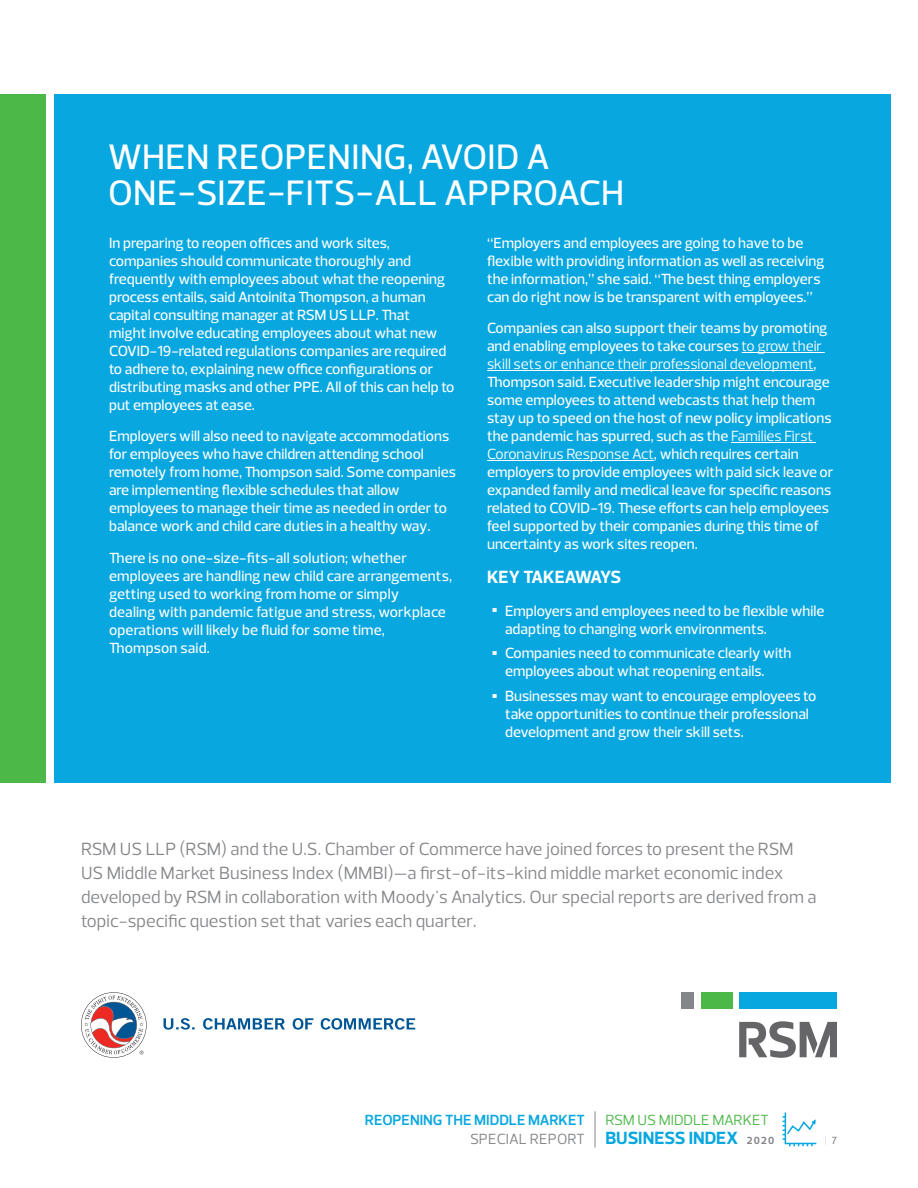
<style>
.page{position:relative;width:918px;height:1188px;background:#fff}
.page>*{position:absolute;margin:0;border:0;box-sizing:border-box;transform-origin:0 0}
.t1{font:500 36px/36px "Prelo";letter-spacing:.015em;color:#fff}
.t2{font:18px/24px "Prelo";letter-spacing:.005em;color:#848689}
.t3{font:700 18px "Prelo";color:#08a7e0}
.t4{font:700 18px "Prelo";letter-spacing:-.03em;color:#fff}
.t5{font:500 15px/18px "Prelo";color:#fff}
.t6{font:600 15px "Prelo";color:#08a7e0}
.t7{font:15px "Prelo";color:#4cb848}
.t8{font:15px "Prelo";color:#848689}
.t9{font:10.5px "Prelo";color:#cccdcf}
.s1{font-weight:400}
.s2{font-weight:900;font-size:24px}
.s3{font-size:10.5px;color:#848689}
.s4{color:#656568}
</style>
<div class="page">
<hr style="left:595px;top:1111px;width:1px;height:36px;background:#848689">
<svg style="left:783px;top:1113px;width:33px;height:33px"></svg>
<div style="left:54px;top:94px;width:837px;height:689px;background:#08a7e0"></div>
<div style="left:0;top:94px;width:45px;height:689px;background:#4cb848"></div>
<hr style="left:742px;top:352px;width:83px;height:1px;background:#fff">
<hr style="left:487px;top:370px;width:327px;height:1px;background:#fff">
<hr style="left:731px;top:442px;width:85px;height:1px;background:#fff">
<hr style="left:487px;top:460px;width:167px;height:1px;background:#fff">
<div style="left:739px;top:993px;width:98px;height:16px;background:#08a7e0"></div>
<div style="left:682px;top:993px;width:12px;height:16px;background:#848689"></div>
<div style="left:701px;top:993px;width:31px;height:16px;background:#4cb848"></div>
<svg style="left:739px;top:1021px;width:98px;height:37px"></svg>
<svg style="left:164px;top:1018px;width:251px;height:12px"></svg>
<svg style="left:81px;top:992px;width:66px;height:66px"></svg>
<h1 class="t1" style="left:108px;top:139px;width:517px">WHEN REOPENING, AVOID A<br>ONE-SIZE-FITS-ALL APPROACH</h1>
<p class="t5" style="left:109px;top:234px;width:347px">In preparing to reopen offices and work sites, companies should communicate thoroughly and frequently with employees about what the reopening process entails, said Antoinita Thompson, a human capital consulting manager at RSM US LLP. That<br>might involve educating employees about what new COVID-19-related regulations companies are required to adhere to, explaining new office configurations or distributing masks and other PPE. All of this can help to put employees at ease.</p>
<p class="t5" style="left:109px;top:427px;width:348px">Employers will also need to navigate accommodations for employees who have children attending school remotely from home, Thompson said. Some companies are implementing flexible schedules that allow employees to manage their time as needed in order to balance work and child care duties in a healthy way.</p>
<p class="t5" style="left:109px;top:549px;width:345px">There is no one-size-fits-all solution; whether employees are handling new child care arrangements, getting used to working from home or simply<br>dealing with pandemic fatigue and stress, workplace operations will likely be fluid for some time, Thompson said.</p>
<p class="t5" style="left:487px;top:234px;width:339px">“Employers and employees are going to have to be flexible with providing information as well as receiving the information,” she said. “The best thing employers can do right now is be transparent with employees.”</p>
<p class="t5" style="left:487px;top:319px;width:348px">Companies can also support their teams by promoting and enabling employees to take courses <span class="s1">to grow their skill sets or enhance their professional development</span>, Thompson said. Executive leadership might encourage some employees to attend webcasts that help them stay up to speed on the host of new policy implications the pandemic has spurred, such as the <span class="s1">Families First Coronavirus Response Act</span>, which requires certain employers to provide employees with paid sick leave or expanded family and medical leave for specific reasons related to COVID-19. These efforts can help employees feel supported by their companies during this time of uncertainty as work sites reopen.</p>
<p class="t4" style="left:487px;top:565px;width:136px">KEY TAKEAWAYS</p>
<p class="t5" style="left:505px;top:602px;width:321px;text-indent:-14px"><span class="s2">•</span> Employers and employees need to be flexible while adapting to changing work environments.</p>
<p class="t5" style="left:505px;top:644px;width:288px;text-indent:-14px"><span class="s2">•</span> Companies need to communicate clearly with employees about what reopening entails.</p>
<p class="t5" style="left:505px;top:687px;width:313px;text-indent:-14px"><span class="s2">•</span> Businesses may want to encourage employees to take opportunities to continue their professional development and grow their skill sets.</p>
<p class="t2" style="left:81px;top:837px;width:737px">RSM US LLP (RSM) and the U.S. Chamber of Commerce have joined forces to present the RSM US Middle Market Business Index (MMBI)—a first-of-its-kind middle market economic index developed by RSM in collaboration with Moody's Analytics. Our special reports are derived from a topic-specific question set that varies each quarter.</p>
<p class="t6" style="left:365px;top:1111px;width:222px">REOPENING THE MIDDLE MARKET</p>
<p class="t8" style="left:470px;top:1130px;width:116px">SPECIAL REPORT</p>
<p class="t7" style="left:605px;top:1111px;width:165px">RSM US MIDDLE MARKET</p>
<p class="t3" style="left:605px;top:1127px;width:171px">BUSINESS INDEX <span class="s3">2020</span></p>
<p class="t9" style="left:825px;top:1134px;width:14px">| <span class="s4">7</span></p>
</div>
